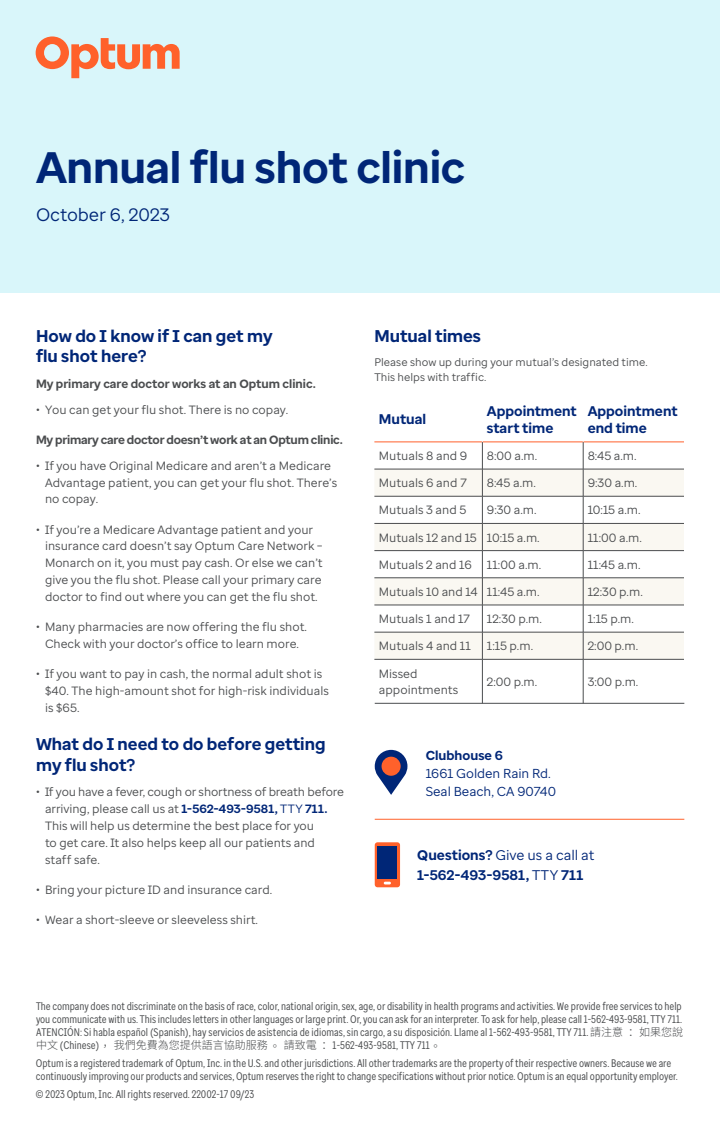
<style>
.page{position:relative;width:720px;height:1134px;background:#fff}
.page>*{position:absolute;margin:0;border:0;box-sizing:border-box;transform-origin:0 0}
.t1{font:700 44px "Optum Sans";letter-spacing:-.005em;color:#002677}
.t2{font:18px "Optum Sans";letter-spacing:-.005em;color:#002677}
.t3{font:700 17px/20.4px "Optum Sans";color:#002677}
.t4{font:700 14px/16.8px "Optum Sans";color:#002677}
.t5{font:13px/18.2px "Optum Sans";letter-spacing:-.005em;color:#002677}
.t6{font:700 13px "Optum Sans";letter-spacing:.005em;color:#002677}
.t7{font:12px/16.8px "Optum Sans";color:#4b4d4f}
.t8{font:700 12px "Optum Sans";letter-spacing:-.015em;color:#4b4d4f}
.t9{font:11px/13.2px "Optum Sans Cond";letter-spacing:-.005em;color:#4b4d4f;text-align:justify}
.t10{font:11px/15.4px "Optum Sans";color:#4b4d4f}
.s1{font-weight:700;color:#002677}
.s2{color:#002677}
.s3{font-weight:400}
.s4{font-family:"Noto Sans SC";font-weight:300}
</style>
<div class="page">
<svg style="left:374px;top:470px;width:310px;height:189px;fill:#faf8f2"></svg>
<hr style="left:374px;top:442px;width:108px;height:1px;background:#ff612b">
<hr style="left:482px;top:442px;width:101px;height:1px;background:#ff612b">
<hr style="left:583px;top:442px;width:101px;height:1px;background:#ff612b">
<hr style="left:374px;top:469px;width:108px;height:1px;background:#4b4d4f">
<hr style="left:482px;top:469px;width:101px;height:1px;background:#4b4d4f">
<hr style="left:583px;top:469px;width:101px;height:1px;background:#4b4d4f">
<hr style="left:374px;top:496px;width:108px;height:1px;background:#4b4d4f">
<hr style="left:482px;top:496px;width:101px;height:1px;background:#4b4d4f">
<hr style="left:583px;top:496px;width:101px;height:1px;background:#4b4d4f">
<hr style="left:374px;top:523px;width:108px;height:1px;background:#4b4d4f">
<hr style="left:482px;top:523px;width:101px;height:1px;background:#4b4d4f">
<hr style="left:583px;top:523px;width:101px;height:1px;background:#4b4d4f">
<hr style="left:374px;top:550px;width:108px;height:1px;background:#4b4d4f">
<hr style="left:482px;top:550px;width:101px;height:1px;background:#4b4d4f">
<hr style="left:583px;top:550px;width:101px;height:1px;background:#4b4d4f">
<hr style="left:374px;top:578px;width:108px;height:1px;background:#4b4d4f">
<hr style="left:482px;top:578px;width:101px;height:1px;background:#4b4d4f">
<hr style="left:583px;top:578px;width:101px;height:1px;background:#4b4d4f">
<hr style="left:374px;top:605px;width:108px;height:1px;background:#4b4d4f">
<hr style="left:482px;top:605px;width:101px;height:1px;background:#4b4d4f">
<hr style="left:583px;top:605px;width:101px;height:1px;background:#4b4d4f">
<hr style="left:374px;top:632px;width:108px;height:1px;background:#4b4d4f">
<svg style="left:482px;top:442px;width:1px;height:217px"></svg>
<hr style="left:482px;top:632px;width:101px;height:1px;background:#4b4d4f">
<svg style="left:583px;top:442px;width:1px;height:217px"></svg>
<hr style="left:583px;top:632px;width:101px;height:1px;background:#4b4d4f">
<hr style="left:374px;top:659px;width:108px;height:1px;background:#4b4d4f">
<hr style="left:482px;top:659px;width:1px;height:44px;background:#4b4d4f">
<hr style="left:482px;top:659px;width:101px;height:1px;background:#4b4d4f">
<hr style="left:583px;top:659px;width:1px;height:44px;background:#4b4d4f">
<hr style="left:583px;top:659px;width:101px;height:1px;background:#4b4d4f">
<svg style="left:375px;top:842px;width:25px;height:45px"></svg>
<svg style="left:384px;top:882px;width:7px;height:2px"></svg>
<div style="left:378px;top:847px;width:19px;height:32px;background:#002677"></div>
<svg style="left:375px;top:750px;width:32px;height:45px"></svg>
<div style="left:382px;top:757px;width:19px;height:19px;background:#ff612b;border-radius:50%"></div>
<hr style="left:375px;top:819px;width:309px;height:1px;background:#ff612b">
<hr style="left:375px;top:703px;width:309px;height:1px;background:#4b4d4f">
<div style="left:0;top:0;width:720px;height:292px;background:#d9f6fa"></div>
<svg style="left:36px;top:36px;width:144px;height:42px"></svg>
<h1 class="t1" style="left:36px;top:138px;width:431px">Annual flu shot clinic</h1>
<h2 class="t2" style="left:36px;top:203px;width:135px">October 6, 2023</h2>
<h3 class="t3" style="left:36px;top:326px;width:238px">How do I know if I can get my flu shot here?</h3>
<p class="t8" style="left:36px;top:376px;width:281px">My primary care doctor works at an Optum clinic.</p>
<p class="t7" style="left:36px;top:401px;width:254px">• You can get your flu shot. There is no copay.</p>
<p class="t8" style="left:36px;top:432px;width:308px">My primary care doctor doesn’t work at an Optum clinic.</p>
<p class="t7" style="left:45px;top:457px;width:294px;text-indent:-9px">• If you have Original Medicare and aren’t a Medicare<br>Advantage patient, you can get your flu shot. There’s no copay.</p>
<p class="t7" style="left:45px;top:521px;width:279px;text-indent:-9px">• If you’re a Medicare Advantage patient and your insurance card doesn’t say Optum Care Network – Monarch on it, you must pay cash. Or else we can’t give you the flu shot. Please call your primary care doctor to find out where you can get the flu shot.</p>
<p class="t7" style="left:36px;top:618px;width:272px;text-align:center">• Many pharmacies are now offering the flu shot.<br>Check with your doctor’s office to learn more.</p>
<p class="t7" style="left:45px;top:666px;width:285px;text-indent:-9px">• If you want to pay in cash, the normal adult shot is $40. The high-amount shot for high-risk individuals is $65.</p>
<h3 class="t3" style="left:36px;top:734px;width:291px">What do I need to do before getting my flu shot?</h3>
<p class="t7" style="left:45px;top:784px;width:301px;text-indent:-9px">• If you have a fever, cough or shortness of breath before arriving, please call us at <span class="s1">1-562-493-9581,</span> <span class="s2">TTY</span> <span class="s1">711.<br></span>This will help us determine the best place for you<br>to get care. It also helps keep all our patients and staff safe.</p>
<p class="t7" style="left:36px;top:881px;width:238px">• Bring your picture ID and insurance card.</p>
<p class="t7" style="left:36px;top:912px;width:223px">• Wear a short-sleeve or sleeveless shirt.</p>
<h3 class="t3" style="left:374px;top:326px;width:108px">Mutual times</h3>
<p class="t10" style="left:374px;top:354px;width:275px">Please show up during your mutual’s designated time.<br>This helps with traffic.</p>
<p class="t4" style="left:379px;top:411px;width:49px">Mutual</p>
<p class="t4" style="left:487px;top:403px;width:91px">Appointment start time</p>
<p class="t4" style="left:588px;top:403px;width:91px">Appointment end time</p>
<p class="t7" style="left:379px;top:447px;width:90px">Mutuals 8 and 9</p>
<p class="t7" style="left:487px;top:447px;width:52px">8:00 a.m.</p>
<p class="t7" style="left:588px;top:447px;width:50px">8:45 a.m.</p>
<p class="t7" style="left:379px;top:475px;width:90px">Mutuals 6 and 7</p>
<p class="t7" style="left:487px;top:475px;width:50px">8:45 a.m.</p>
<p class="t7" style="left:588px;top:475px;width:51px">9:30 a.m.</p>
<p class="t7" style="left:379px;top:502px;width:89px">Mutuals 3 and 5</p>
<p class="t7" style="left:487px;top:502px;width:51px">9:30 a.m.</p>
<p class="t7" style="left:588px;top:502px;width:54px">10:15 a.m.</p>
<p class="t7" style="left:379px;top:529px;width:162px">Mutuals 12 and 15 10:15 a.m.</p>
<p class="t7" style="left:588px;top:529px;width:56px">11:00 a.m.</p>
<p class="t7" style="left:379px;top:556px;width:94px">Mutuals 2 and 16</p>
<p class="t7" style="left:487px;top:556px;width:56px">11:00 a.m.</p>
<p class="t7" style="left:588px;top:556px;width:54px">11:45 a.m.</p>
<p class="t7" style="left:379px;top:583px;width:162px">Mutuals 10 and 14 11:45 a.m.</p>
<p class="t7" style="left:588px;top:583px;width:57px">12:30 p.m.</p>
<p class="t7" style="left:379px;top:610px;width:93px">Mutuals 1 and 17</p>
<p class="t7" style="left:487px;top:610px;width:57px">12:30 p.m.</p>
<p class="t7" style="left:588px;top:610px;width:48px">1:15 p.m.</p>
<p class="t7" style="left:379px;top:638px;width:94px">Mutuals 4 and 11</p>
<p class="t7" style="left:487px;top:638px;width:48px">1:15 p.m.</p>
<p class="t7" style="left:588px;top:638px;width:52px">2:00 p.m.</p>
<p class="t7" style="left:379px;top:665px;width:81px">Missed appointments</p>
<p class="t7" style="left:487px;top:673px;width:52px">2:00 p.m.</p>
<p class="t7" style="left:588px;top:673px;width:52px">3:00 p.m.</p>
<p class="t6" style="left:426px;top:747px;width:79px">Clubhouse 6</p>
<p class="t5" style="left:426px;top:764px;width:132px">1661 Golden Rain Rd.<br>Seal Beach, CA 90740</p>
<p class="t4" style="left:417px;top:846px;width:179px;line-height:19.6px">Questions? <span class="s3">Give us a call at<br></span>1-562-493-9581, <span class="s3">TTY</span> 711</p>
<p class="t9" style="left:36px;top:999px;width:649px">The company does not discriminate on the basis of race, color, national origin, sex, age, or disability in health programs and activities. We provide free services to help you communicate with us. This includes letters in other languages or large print. Or, you can ask for an interpreter. To ask for help, please call 1-562-493-9581, TTY 711.<br>ATENCIÓN: Si habla español (Spanish), hay servicios de asistencia de idiomas, sin cargo, a su disposición. Llame al 1-562-493-9581, TTY 711. <span class="s4">請注意 ：如果您說中文</span> (Chinese) <sup>，</sup><span class="s4">我們免費為您提供語言協助服務 </span><sup>。</sup><span class="s4">請致電 ：</span>1-562-493-9581, TTY 711 <sup>。</sup></p>
<p class="t9" style="left:36px;top:1057px;width:643px">Optum is a registered trademark of Optum, Inc. in the U.S. and other jurisdictions. All other trademarks are the property of their respective owners. Because we are continuously improving our products and services, Optum reserves the right to change specifications without prior notice. Optum is an equal opportunity employer.</p>
<p class="t9" style="left:36px;top:1087px;width:220px">© 2023 Optum, Inc. All rights reserved. 22002-17 09/23</p>
</div>
